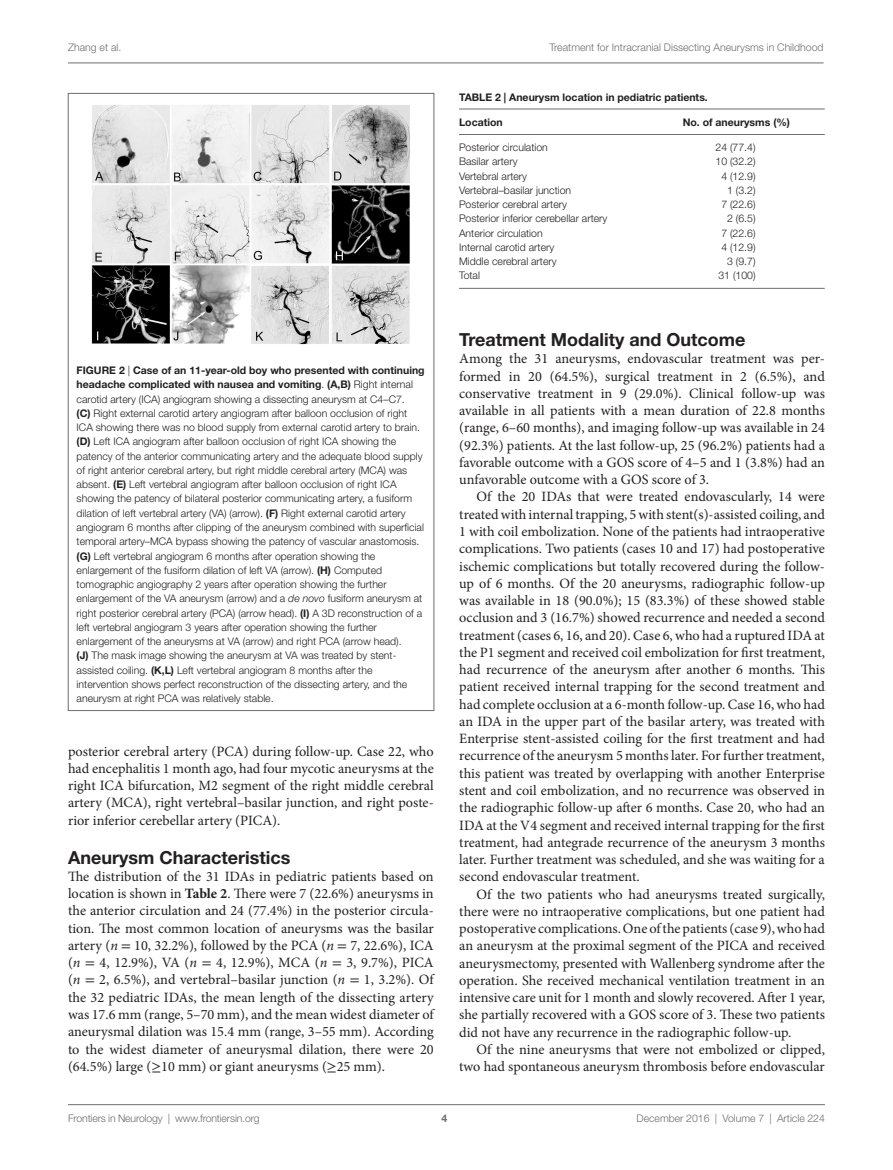
<style>
.page{position:relative;width:893px;height:1170px;background:#fff}
.page>*{position:absolute;margin:0;border:0;box-sizing:border-box;transform-origin:0 0}
.t1{font:700 18px "Helvetica Neue LT Std";color:#231f20}
.t2{font:14.25px/17.2px "Minion Pro";color:#231f20;text-align:justify}
.t3{font:300 10.5px/14.2px "Helvetica Neue LT Std";color:#231f20}
.t4{font:300 10.5px "Helvetica Neue LT Std";color:#6c6d70}
.t5{font:700 10.5px "Helvetica Neue LT Std";color:#231f20}
.t6{font:700 10.5px "Helvetica Neue LT Std";color:#6c6d70}
.s1{font-weight:700}
.s2{font-style:italic}
.s3{font-family:"STIX General"}
</style>
<div class="page">
<hr style="left:459px;top:109px;width:189px;height:1px;background:#6c6d70">
<hr style="left:459px;top:134px;width:189px;height:1px;background:#6c6d70">
<hr style="left:648px;top:109px;width:177px;height:1px;background:#6c6d70">
<hr style="left:648px;top:134px;width:177px;height:1px;background:#6c6d70">
<hr style="left:459px;top:288px;width:189px;height:1px;background:#6c6d70">
<hr style="left:648px;top:288px;width:177px;height:1px;background:#6c6d70">
<img style="left:92px;top:105px;width:318px;height:239px">
<hr style="left:68px;top:63px;width:756px;height:1px;background:#6c6d70">
<hr style="left:68px;top:1104px;width:757px;height:1px;background:#6c6d70">
<p class="t4" style="left:68px;top:41px;width:55px">Zhang et al.</p>
<p class="t4" style="left:549px;top:41px;width:276px">Treatment for Intracranial Dissecting Aneurysms in Childhood</p>
<p class="t3" style="left:77px;top:363px;width:350px"><span class="s1">FIG URE 2</span> | <span class="s1">Case of an 11-year-old boy who presented with continuing headache complicated with nausea and vomiting</span>. <span class="s1">(A,B)</span> Right internal carotid artery (ICA) angiogram showing a dissecting aneurysm at C4–C7.<br><span class="s1">(C)</span> Right external carotid artery angiogram after balloon occlusion of right ICA showing there was no blood supply from external carotid artery to brain. <span class="s1">(D)</span> Left ICA angiogram after balloon occlusion of right ICA showing the patency of the anterior communicating artery and the adequate blood supply of right anterior cerebral artery, but right middle cerebral artery (MCA) was absent. <span class="s1">(E)</span> Left vertebral angiogram after balloon occlusion of right ICA showing the patency of bilateral posterior communicating artery, a fusiform dilation of left vertebral artery (VA) (arrow). <span class="s1">(F)</span> Right external carotid artery angiogram 6 months after clipping of the aneurysm combined with superficial temporal artery–MCA bypass showing the patency of vascular anastomosis. <span class="s1">(G)</span> Left vertebral angiogram 6 months after operation showing the enlargement of the fusiform dilation of left VA (arrow). <span class="s1">(H)</span> Computed tomographic angiography 2 years after operation showing the further enlargement of the VA aneurysm (arrow) and a <span class="s2">de novo</span> fusiform aneurysm at right posterior cerebral artery (PCA) (arrow head). <span class="s1">(I)</span> A 3D reconstruction of a left vertebral angiogram 3 years after operation showing the further enlargement of the aneurysms at VA (arrow) and right PCA (arrow head).<br><span class="s1">(J)</span> The mask image showing the aneurysm at VA was treated by stent&shy;assisted coiling. <span class="s1">(K,L)</span> Left vertebral angiogram 8 months after the intervention shows perfect reconstruction of the dissecting artery, and the aneurysm at right PCA was relatively stable.</p>
<p class="t2" style="left:68px;top:742px;width:367px">posterior cerebral artery (PCA) during follow-up. Case 22, who had encephalitis 1 month ago, had four mycotic aneurysms at the right ICA bifurcation, M2 segment of the right middle cerebral artery (MCA), right vertebral–basilar junction, and right poste&shy;rior inferior cerebellar artery (PICA).</p>
<p class="t1" style="left:68px;top:845px;width:224px">Aneurysm Characteristics</p>
<p class="t2" style="left:68px;top:867px;width:367px">The distribution of the 31 IDAs in pediatric patients based on location is shown in <span class="s1">Table 2</span>. There were 7 (22.6%) aneurysms in the anterior circulation and 24 (77.4%) in the posterior circula&shy;tion. The most common location of aneurysms was the basilar artery (<span class="s2">n</span> <span class="s3">=</span> 10, 32.2%), followed by the PCA (<span class="s2">n</span> <span class="s3">=</span> 7, 22.6%), ICA (<span class="s2">n</span> <span class="s3">=</span> 4, 12.9%), VA (<span class="s2">n</span> <span class="s3">=</span> 4, 12.9%), MCA (<span class="s2">n</span> <span class="s3">=</span> 3, 9.7%), PICA (<span class="s2">n</span> <span class="s3">=</span> 2, 6.5%), and vertebral–basilar junction (<span class="s2">n</span> <span class="s3">=</span> 1, 3.2%). Of the 32 pediatric IDAs, the mean length of the dissecting artery was 17.6 mm (range, 5–70 mm), and the mean widest diameter of aneurysmal dilation was 15.4 mm (range, 3–55 mm). According to the widest diameter of aneurysmal dilation, there were 20 (64.5%) large (<span class="s3">≥</span>10 mm) or giant aneurysms (<span class="s3">≥</span>25 mm).</p>
<p class="t5" style="left:459px;top:90px;width:250px">TABLE 2 | Aneurysm location in pediatric patients.</p>
<p class="t5" style="left:459px;top:115px;width:45px">Location</p>
<p class="t5" style="left:683px;top:115px;width:109px">No. of aneurysms (%)</p>
<p class="t3" style="left:459px;top:140px;width:90px">Posterior circulation</p>
<p class="t3" style="left:715px;top:140px;width:42px">24 (77.4)</p>
<p class="t3" style="left:459px;top:154px;width:60px">Basilar artery</p>
<p class="t3" style="left:715px;top:154px;width:42px">10 (32.2)</p>
<p class="t3" style="left:459px;top:168px;width:70px">Vertebral artery</p>
<p class="t3" style="left:721px;top:168px;width:36px">4 (12.9)</p>
<p class="t3" style="left:459px;top:183px;width:114px">Vertebral–basilar junction</p>
<p class="t3" style="left:727px;top:183px;width:30px">1 (3.2)</p>
<p class="t3" style="left:459px;top:197px;width:109px">Posterior cerebral artery</p>
<p class="t3" style="left:721px;top:197px;width:36px">7 (22.6)</p>
<p class="t3" style="left:459px;top:211px;width:150px">Posterior inferior cerebellar artery</p>
<p class="t3" style="left:727px;top:211px;width:30px">2 (6.5)</p>
<p class="t3" style="left:459px;top:225px;width:85px">Anterior circulation</p>
<p class="t3" style="left:721px;top:225px;width:36px">7 (22.6)</p>
<p class="t3" style="left:459px;top:240px;width:97px">Internal carotid artery</p>
<p class="t3" style="left:721px;top:240px;width:36px">4 (12.9)</p>
<p class="t3" style="left:459px;top:254px;width:99px">Middle cerebral artery</p>
<p class="t3" style="left:727px;top:254px;width:30px">3 (9.7)</p>
<p class="t3" style="left:459px;top:268px;width:23px">Total</p>
<p class="t3" style="left:718px;top:268px;width:39px">31 (100)</p>
<p class="t1" style="left:459px;top:328px;width:288px">Treatment Modality and Outcome</p>
<p class="t2" style="left:459px;top:350px;width:367px">Among the 31 aneurysms, endovascular treatment was per&shy;formed in 20 (64.5%), surgical treatment in 2 (6.5%), and conservative treatment in 9 (29.0%). Clinical follow-up was available in all patients with a mean duration of 22.8 months (range, 6–60 months), and imaging follow-up was available in 24 (92.3%) patients. At the last follow-up, 25 (96.2%) patients had a favorable outcome with a GOS score of 4–5 and 1 (3.8%) had an unfavorable outcome with a GOS score of 3.</p>
<p class="t2" style="left:459px;top:488px;width:367px;text-indent:17px">Of the 20 IDAs that were treated endovascularly, 14 were treated with internal trapping, 5 with stent(s)-assisted coiling, and 1 with coil embolization. None of the patients had intraoperative complications. Two patients (cases 10 and 17) had postoperative ischemic complications but totally recovered during the follow&shy;up of 6 months. Of the 20 aneurysms, radiographic follow-up was available in 18 (90.0%); 15 (83.3%) of these showed stable occlusion and 3 (16.7%) showed recurrence and needed a second treatment (cases 6, 16, and 20). Case 6, who had a ruptured IDA at the P1 segment and received coil embolization for first treatment, had recurrence of the aneurysm after another 6 months. This patient received internal trapping for the second treatment and had complete occlusion at a 6-month follow-up. Case 16, who had an IDA in the upper part of the basilar artery, was treated with Enterprise stent-assisted coiling for the first treatment and had recurrence of the aneurysm 5 months later. For further treatment, this patient was treated by overlapping with another Enterprise stent and coil embolization, and no recurrence was observed in the radiographic follow-up after 6 months. Case 20, who had an IDA at the V4 segment and received internal trapping for the first treatment, had antegrade recurrence of the aneurysm 3 months later. Further treatment was scheduled, and she was waiting for a second endovascular treatment.</p>
<p class="t2" style="left:459px;top:885px;width:367px;text-indent:17px">Of the two patients who had aneurysms treated surgically, there were no intraoperative complications, but one patient had postoperative complications. One of the patients (case 9), who had an aneurysm at the proximal segment of the PICA and received aneurysmectomy, presented with Wallenberg syndrome after the operation. She received mechanical ventilation treatment in an intensive care unit for 1 month and slowly recovered. After 1 year, she partially recovered with a GOS score of 3. These two patients did not have any recurrence in the radiographic follow-up.</p>
<p class="t2" style="left:459px;top:1040px;width:367px;text-align:right">Of the nine aneurysms that were not embolized or clipped, two had spontaneous aneurysm thrombosis before endovascular</p>
<p class="t4" style="left:68px;top:1111px;width:193px">Frontiers in Neurology | www.frontiersin.org</p>
<p class="t4" style="left:636px;top:1111px;width:190px">December 2016 | Volume 7 | Article 224</p>
<p class="t6" style="left:441px;top:1111px;width:7px">4</p>
</div>
